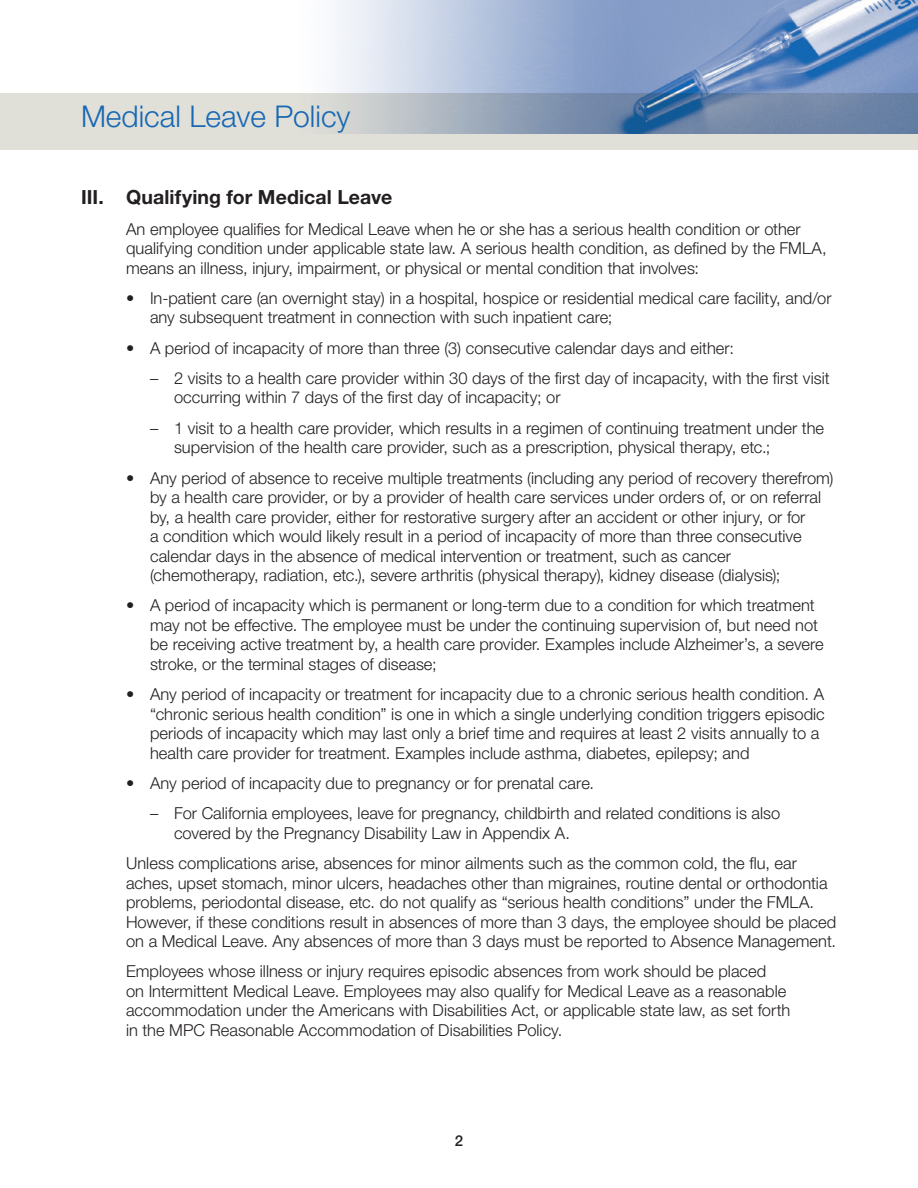
<style>
.page{position:relative;width:918px;height:1188px;background:#fff}
.page>*{position:absolute;margin:0;border:0;box-sizing:border-box;transform-origin:0 0}
.t1{font:300 30px "Helvetica Neue";color:#1768b4}
.HD_1{font:700 19.5px "Helvetica Neue";letter-spacing:.005em;color:#231f20}
.HD_1_Indent_1{font:300 16.5px/19.5px "Helvetica Neue";color:#231f20}
.HD_1_Body{font:300 16.5px/19.5px "Helvetica Neue";color:#231f20}
.HD_1_Indent_2{font:300 16.5px/19.5px "Helvetica Neue";color:#231f20}
.t2{font:500 15px "Helvetica Neue";color:#231f20}
</style>
<div class="page">
<div style="left:0;top:93px;width:918px;height:57px;background:#e1e0d8"></div>
<img style="left:335px;top:0;width:583px;height:133px">
<h1 class="t1" style="left:81px;top:98px;width:271px">Medical Leave Policy</h1>
<p class="HD_1" style="left:81px;top:185px;width:313px">III. Qualifying for Medical Leave</p>
<p class="HD_1_Body" style="left:126px;top:219px;width:702px">An employee qualifies for Medical Leave when he or she has a serious health condition or other qualifying condition under applicable state law. A serious health condition, as defined by the FMLA, means an illness, injury, impairment, or physical or mental condition that involves:</p>
<p class="HD_1_Indent_1" style="left:150px;top:288px;width:683px;text-indent:-24px">• In-patient care (an overnight stay) in a hospital, hospice or residential medical care facility, and/or any subsequent treatment in connection with such inpatient care;</p>
<p class="HD_1_Indent_1" style="left:126px;top:338px;width:610px">• A period of incapacity of more than three (3) consecutive calendar days and either:</p>
<p class="HD_1_Indent_2" style="left:174px;top:368px;width:657px;text-indent:-24px">– 2 visits to a health care provider within 30 days of the first day of incapacity, with the first visit occurring within 7 days of the first day of incapacity; or</p>
<p class="HD_1_Indent_2" style="left:174px;top:418px;width:652px;text-indent:-24px">– 1 visit to a health care provider, which results in a regimen of continuing treatment under the supervision of the health care provider, such as a prescription, physical therapy, etc.;</p>
<p class="HD_1_Indent_1" style="left:150px;top:468px;width:685px;text-indent:-24px">• Any period of absence to receive multiple treatments (including any period of recovery therefrom) by a health care provider, or by a provider of health care services under orders of, or on referral by, a health care provider, either for restorative surgery after an accident or other injury, or for<br>a condition which would likely result in a period of incapacity of more than three consecutive calendar days in the absence of medical intervention or treatment, such as cancer (chemotherapy, radiation, etc.), severe arthritis (physical therapy), kidney disease (dialysis);</p>
<p class="HD_1_Indent_1" style="left:150px;top:595px;width:675px;text-indent:-24px">• A period of incapacity which is permanent or long-term due to a condition for which treatment may not be effective. The employee must be under the continuing supervision of, but need not be receiving active treatment by, a health care provider. Examples include Alzheimer’s, a severe stroke, or the terminal stages of disease;</p>
<p class="HD_1_Indent_1" style="left:150px;top:684px;width:676px;text-indent:-24px">• Any period of incapacity or treatment for incapacity due to a chronic serious health condition. A “chronic serious health condition” is one in which a single underlying condition triggers episodic periods of incapacity which may last only a brief time and requires at least 2 visits annually to a health care provider for treatment. Examples include asthma, diabetes, epilepsy; and</p>
<p class="HD_1_Indent_1" style="left:126px;top:773px;width:470px">• Any period of incapacity due to pregnancy or for prenatal care.</p>
<p class="HD_1_Indent_2" style="left:174px;top:803px;width:608px;text-indent:-24px">– For California employees, leave for pregnancy, childbirth and related conditions is also covered by the Pregnancy Disability Law in Appendix A.</p>
<p class="HD_1_Body" style="left:126px;top:853px;width:712px">Unless complications arise, absences for minor ailments such as the common cold, the flu, ear aches, upset stomach, minor ulcers, headaches other than migraines, routine dental or orthodontia problems, periodontal disease, etc. do not qualify as “serious health conditions” under the FMLA.<br>However, if these conditions result in absences of more than 3 days, the employee should be placed on a Medical Leave. Any absences of more than 3 days must be reported to Absence Management.</p>
<p class="HD_1_Body" style="left:126px;top:961px;width:666px">Employees whose illness or injury requires episodic absences from work should be placed<br>on Intermittent Medical Leave. Employees may also qualify for Medical Leave as a reasonable accommodation under the Americans with Disabilities Act, or applicable state law, as set forth in the MPC Reasonable Accommodation of Disabilities Policy.</p>
<p class="t2" style="left:455px;top:1131px;width:10px">2</p>
</div>
